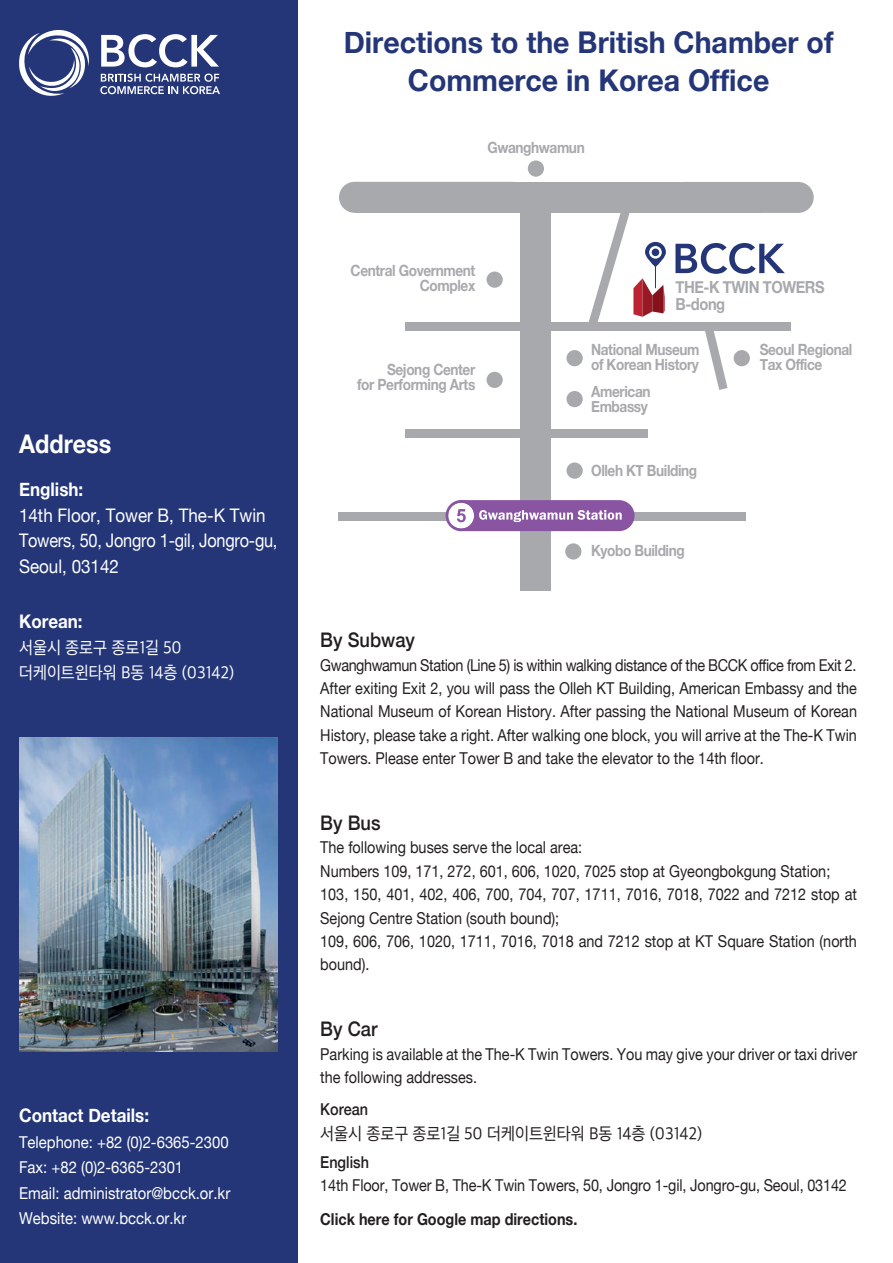
<style>
.page{position:relative;width:893px;height:1263px;background:#fff}
.page>*{position:absolute;margin:0;border:0;box-sizing:border-box;transform-origin:0 0}
.t1{font:700 30px/38.2px "Helvetica Neue";color:#243678;text-align:center;scale:.95 1}
.t2{font:700 25.65px "Helvetica Neue";color:#fff;scale:.91 1}
.t3{font:500 20.1px "Helvetica Neue";color:#231f20;scale:.91 1}
.t4{font:18.75px/25.5px "Helvetica Neue";color:#fff;scale:.91 1}
.t5{font:700 18.75px "Helvetica Neue";color:#fff;scale:.91 1}
.t6{font:17.7px "Apple SD Gothic Neo";color:#231f20;scale:.91 1}
.t7{font:17.7px/25.5px "Apple SD Gothic Neo";color:#fff;scale:.91 1}
.t8{font:700 16.65px/17.2px "Helvetica Neue";letter-spacing:-.03em;color:#a8a9ad;scale:.88 1}
.t9{font:16.35px/23.4px "Helvetica Neue";color:#231f20;scale:.88 1}
.t10{font:16.35px/25.5px "Helvetica Neue";color:#fff;scale:.91 1}
.t11{font:700 16.35px "Helvetica Neue";color:#231f20;scale:.88 1}
.t12{font:500 16.35px "Helvetica Neue";color:#231f20;scale:.88 1}
.t13{font:700 15.45px/15px "Helvetica Neue";letter-spacing:-.03em;color:#a8a9ad;scale:.88 1}
</style>
<div class="page">
<div style="left:0;top:0;width:297px;height:1263px;background:#243678"></div>
<img style="left:19px;top:738px;width:259px;height:313px">
<div style="left:355px;top:182px;width:407px;height:31px;background:#a8a9ad"></div>
<div style="left:565px;top:543px;width:16px;height:17px;background:#a8a9ad;border-radius:50%"></div>
<div style="left:487px;top:372px;width:16px;height:16px;background:#a8a9ad;border-radius:50%"></div>
<div style="left:487px;top:272px;width:16px;height:16px;background:#a8a9ad;border-radius:50%"></div>
<div style="left:528px;top:160px;width:16px;height:17px;background:#a8a9ad;border-radius:50%"></div>
<div style="left:566px;top:462px;width:17px;height:17px;background:#a8a9ad;border-radius:50%"></div>
<div style="left:566px;top:391px;width:17px;height:16px;background:#a8a9ad;border-radius:50%"></div>
<div style="left:566px;top:350px;width:17px;height:16px;background:#a8a9ad;border-radius:50%"></div>
<div style="left:734px;top:350px;width:16px;height:16px;background:#a8a9ad;border-radius:50%"></div>
<div style="left:520px;top:182px;width:31px;height:409px;background:#a8a9ad"></div>
<div style="left:338px;top:512px;width:408px;height:9px;background:#a8a9ad"></div>
<div style="left:405px;top:429px;width:243px;height:9px;background:#a8a9ad"></div>
<svg style="left:704px;top:330px;width:23px;height:60px"></svg>
<div style="left:405px;top:322px;width:386px;height:8px;background:#a8a9ad"></div>
<div style="left:339px;top:182px;width:188px;height:31px;background:#a8a9ad;border-radius:15px"></div>
<div style="left:671px;top:182px;width:143px;height:31px;background:#a8a9ad;border-radius:15px"></div>
<div style="left:449px;top:500px;width:186px;height:31px;background:#8954a2;border-radius:15px"></div>
<svg style="left:446px;top:500px;width:176px;height:31px"></svg>
<svg style="left:588px;top:213px;width:78px;height:109px"></svg>
<svg style="left:101px;top:34px;width:118px;height:33px"></svg>
<svg style="left:100px;top:74px;width:120px;height:20px"></svg>
<svg style="left:19px;top:29px;width:70px;height:67px"></svg>
<svg style="left:675px;top:243px;width:110px;height:31px"></svg>
<h2 class="t2" style="left:19px;top:423px;width:103px">Address</h2>
<p class="t5" style="left:19px;top:475px;width:72px">English:</p>
<p class="t4" style="left:19px;top:503px;width:286px">14th Floor, Tower B, The-K Twin<br>Towers, 50, Jongro 1-gil, Jongro-gu,<br>Seoul, 03142</p>
<p class="t5" style="left:19px;top:607px;width:71px">Korean:</p>
<p class="t7" style="left:19px;top:636px;width:238px">서울시 종로구 종로1길 50 더케이트윈타워 B동 14층 (03142)</p>
<p class="t5" style="left:19px;top:1100px;width:144px">Contact Details:</p>
<p class="t10" style="left:19px;top:1130px;width:234px">Telephone: +82 (0)2-6365-2300<br>Fax: +82 (0)2-6365-2301<br>Email: administrator@bcck.or.kr<br>Website: www.bcck.or.kr</p>
<h1 class="t1" style="left:344px;top:24px;width:517px">Directions to the British Chamber of<br>Commerce in Korea Office</h1>
<p class="t13" style="left:487px;top:141px;width:112px">Gwanghwamun</p>
<p class="t13" style="left:351px;top:263px;width:143px;text-align:right">Central Government<br>Complex</p>
<p class="t13" style="left:357px;top:363px;width:136px;text-align:right">Sejong Center<br>for Performing Arts</p>
<p class="t8" style="left:675px;top:279px;width:171px">THE-K TWIN TOWERS<br>B-dong</p>
<p class="t13" style="left:591px;top:343px;width:125px">National Museum of Korean History</p>
<p class="t13" style="left:760px;top:343px;width:107px">Seoul Regional<br>Tax Office</p>
<p class="t13" style="left:591px;top:384px;width:69px">American<br>Embassy</p>
<p class="t13" style="left:591px;top:463px;width:122px">Olleh KT Building</p>
<p class="t13" style="left:591px;top:543px;width:108px">Kyobo Building</p>
<p class="t3" style="left:320px;top:624px;width:106px">By Subway</p>
<p class="t9" style="left:320px;top:654px;width:611px;text-align:justify">Gwanghwamun Station (Line 5) is within walking distance of the BCCK office from Exit 2.<br>After exiting Exit 2, you will pass the Olleh KT Building, American Embassy and the National Museum of Korean History. After passing the National Museum of Korean History, please take a right. After walking one block, you will arrive at the The-K Twin Towers. Please enter Tower B and take the elevator to the 14th floor.</p>
<p class="t3" style="left:320px;top:807px;width:68px">By Bus</p>
<p class="t9" style="left:320px;top:837px;width:612px">The following buses serve the local area:<br>Numbers 109, 171, 272, 601, 606, 1020, 7025 stop at Gyeongbokgung Station; 103, 150, 401, 402, 406, 700, 704, 707, 1711, 7016, 7018, 7022 and 7212 stop at Sejong Centre Station (south bound);<br>109, 606, 706, 1020, 1711, 7016, 7018 and 7212 stop at KT Square Station (north bound).</p>
<p class="t3" style="left:320px;top:1013px;width:64px">By Car</p>
<p class="t9" style="left:320px;top:1043px;width:612px">Parking is available at the The-K Twin Towers. You may give your driver or taxi driver the following addresses.</p>
<p class="t12" style="left:320px;top:1096px;width:56px">Korean</p>
<p class="t6" style="left:320px;top:1124px;width:421px">서울시 종로구 종로1길 50 더케이트윈타워 B동 14층 (03142)</p>
<p class="t12" style="left:320px;top:1149px;width:57px">English</p>
<p class="t9" style="left:320px;top:1175px;width:600px">14th Floor, Tower B, The-K Twin Towers, 50, Jongro 1-gil, Jongro-gu, Seoul, 03142</p>
<p class="t11" style="left:320px;top:1207px;width:294px">Click here for Google map directions.</p>
</div>
